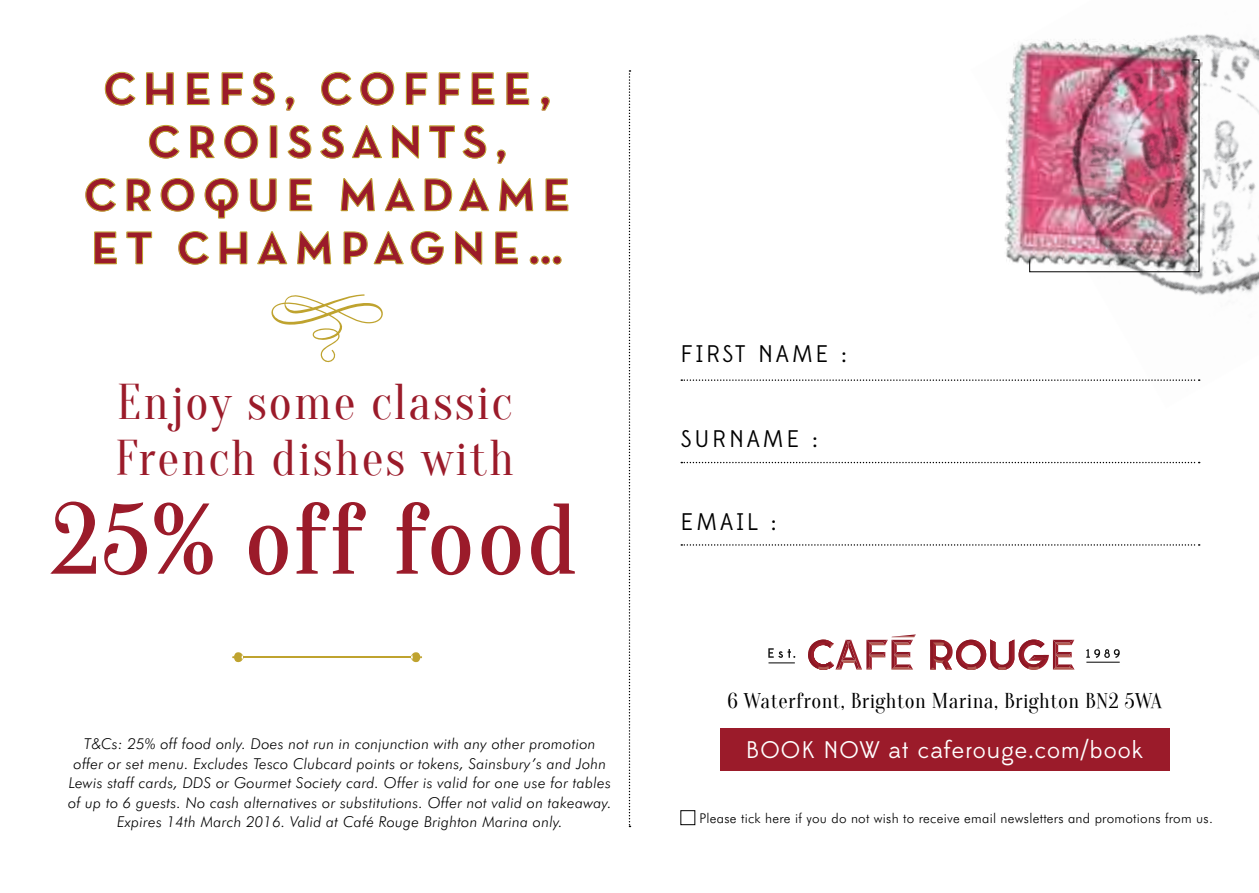
<style>
.page{position:relative;width:1259px;height:893px;background:#fff}
.page>*{position:absolute;margin:0;border:0;box-sizing:border-box;transform-origin:0 0}
.t1{font:98.1px "Oranienbaum";letter-spacing:.04em;color:#9b1b2a}
.t2{font:49.2px/55.5px "Oranienbaum";letter-spacing:.04em;color:#9b1b2a}
.t3{font:46.8px/53.1px "Neutraface Text Bold Alt";letter-spacing:.14em;color:#9b1b2a;text-align:center}
.t4{font:24px "Edmondsans";letter-spacing:.04em;color:#fff}
.t5{font:24px "Edmondsans";letter-spacing:.11em;color:#000}
.t6{font:21px "Oranienbaum";letter-spacing:.02em;color:#000}
.t7{font:italic 300 15px/19.5px "Futura BT";letter-spacing:.02em;color:#000;text-align:center}
.t8{font:300 13.5px "Futura BT";letter-spacing:.02em;color:#000}
</style>
<div class="page">
<svg style="left:271px;top:294px;width:112px;height:69px"></svg>
<hr style="left:243px;top:656px;width:167px;height:2px;background:#bfa32f">
<svg style="left:410px;top:652px;width:12px;height:10px"></svg>
<svg style="left:232px;top:652px;width:12px;height:10px"></svg>
<svg style="left:808px;top:634px;width:108px;height:36px"></svg>
<svg style="left:930px;top:639px;width:144px;height:31px"></svg>
<hr style="left:1086px;top:662px;width:33px;height:1px;background:#000">
<svg style="left:768px;top:648px;width:27px;height:15px"></svg>
<svg style="left:1086px;top:649px;width:33px;height:9px"></svg>
<svg style="left:629px;top:70px;width:1px;height:757px"></svg>
<svg style="left:681px;top:379px;width:289px;height:2px"></svg>
<svg style="left:681px;top:544px;width:518px;height:2px"></svg>
<svg style="left:681px;top:462px;width:518px;height:1px"></svg>
<div style="left:680px;top:810px;width:15px;height:15px;border:1px solid #000"></div>
<svg style="left:50px;top:501px;width:46px;height:73px"></svg>
<svg style="left:104px;top:502px;width:109px;height:74px"></svg>
<svg style="left:249px;top:525px;width:39px;height:51px"></svg>
<svg style="left:296px;top:502px;width:70px;height:72px"></svg>
<svg style="left:396px;top:502px;width:75px;height:74px"></svg>
<svg style="left:481px;top:525px;width:40px;height:51px"></svg>
<svg style="left:531px;top:503px;width:44px;height:73px"></svg>
<svg style="left:105px;top:72px;width:31px;height:34px"></svg>
<svg style="left:146px;top:72px;width:28px;height:33px"></svg>
<svg style="left:186px;top:72px;width:24px;height:33px"></svg>
<svg style="left:221px;top:72px;width:22px;height:33px"></svg>
<svg style="left:251px;top:72px;width:24px;height:34px"></svg>
<svg style="left:285px;top:96px;width:10px;height:15px"></svg>
<svg style="left:321px;top:72px;width:31px;height:34px"></svg>
<svg style="left:360px;top:72px;width:34px;height:34px"></svg>
<svg style="left:405px;top:72px;width:23px;height:33px"></svg>
<svg style="left:438px;top:72px;width:22px;height:33px"></svg>
<svg style="left:471px;top:72px;width:24px;height:33px"></svg>
<svg style="left:506px;top:72px;width:23px;height:33px"></svg>
<svg style="left:541px;top:96px;width:9px;height:15px"></svg>
<svg style="left:149px;top:125px;width:31px;height:34px"></svg>
<svg style="left:190px;top:125px;width:25px;height:33px"></svg>
<svg style="left:224px;top:125px;width:34px;height:34px"></svg>
<div style="left:270px;top:125px;width:7px;height:33px;border:1px solid #bfa32f"></div>
<svg style="left:287px;top:125px;width:25px;height:34px"></svg>
<svg style="left:320px;top:125px;width:24px;height:34px"></svg>
<svg style="left:352px;top:125px;width:30px;height:34px"></svg>
<svg style="left:391px;top:125px;width:28px;height:34px"></svg>
<svg style="left:429px;top:125px;width:26px;height:33px"></svg>
<svg style="left:462px;top:125px;width:24px;height:34px"></svg>
<svg style="left:496px;top:149px;width:10px;height:15px"></svg>
<svg style="left:85px;top:178px;width:31px;height:34px"></svg>
<svg style="left:126px;top:178px;width:25px;height:33px"></svg>
<svg style="left:160px;top:178px;width:35px;height:34px"></svg>
<svg style="left:204px;top:178px;width:35px;height:41px"></svg>
<svg style="left:250px;top:178px;width:27px;height:34px"></svg>
<svg style="left:289px;top:178px;width:23px;height:33px"></svg>
<svg style="left:340px;top:178px;width:35px;height:34px"></svg>
<svg style="left:384px;top:178px;width:31px;height:34px"></svg>
<svg style="left:424px;top:178px;width:28px;height:33px"></svg>
<svg style="left:459px;top:178px;width:31px;height:34px"></svg>
<svg style="left:499px;top:178px;width:34px;height:34px"></svg>
<svg style="left:545px;top:178px;width:23px;height:33px"></svg>
<svg style="left:94px;top:231px;width:23px;height:34px"></svg>
<svg style="left:126px;top:231px;width:26px;height:34px"></svg>
<svg style="left:178px;top:231px;width:31px;height:34px"></svg>
<svg style="left:219px;top:231px;width:29px;height:34px"></svg>
<svg style="left:257px;top:231px;width:31px;height:34px"></svg>
<svg style="left:297px;top:231px;width:35px;height:34px"></svg>
<svg style="left:343px;top:231px;width:61px;height:34px"></svg>
<svg style="left:410px;top:231px;width:34px;height:34px"></svg>
<svg style="left:455px;top:231px;width:27px;height:34px"></svg>
<svg style="left:495px;top:231px;width:23px;height:34px"></svg>
<div style="left:553px;top:256px;width:8px;height:8px;border:1px solid #bfa32f;border-radius:50%"></div>
<div style="left:541px;top:256px;width:9px;height:8px;border:1px solid #bfa32f;border-radius:50%"></div>
<div style="left:530px;top:256px;width:8px;height:8px;border:1px solid #bfa32f;border-radius:50%"></div>
<div style="left:719px;top:728px;width:450px;height:42px;background:#9b1b2a"></div>
<img style="left:970px;top:34px;width:288px;height:347px">
<h3 class="t3" style="left:84px;top:65px;width:488px">CHEFS, COFFEE,<br>CROISSANTS,<br>CROQUE MADAME<br>ET CHAMPAGNE…</h3>
<h2 class="t2" style="left:115px;top:380px;width:401px">Enjoy some classic<br>French dishes with</h2>
<h1 class="t1" style="left:52px;top:502px;width:526px">25% off food</h1>
<p class="t7" style="left:68px;top:735px;width:545px">T&amp;Cs: 25% off food only. Does not run in conjunction with any other promotion offer or set menu. Excludes Tesco Clubcard points or tokens, Sainsbury’s and John Lewis staff cards, DDS or Gourmet Society card. Offer is valid for one use for tables of up to 6 guests. No cash alternatives or substitutions. Offer not valid on takeaway.<br>Expires 14th March 2016. Valid at Café Rouge Brighton Marina only.</p>
<h3 class="t5" style="left:680px;top:343px;width:168px">FIRST NAME :</h3>
<h3 class="t5" style="left:680px;top:428px;width:139px">SURNAME :</h3>
<h3 class="t5" style="left:680px;top:511px;width:98px">EMAIL :</h3>
<h3 class="t6" style="left:727px;top:693px;width:436px">6 Waterfront, Brighton Marina, Brighton BN2 5WA</h3>
<h3 class="t4" style="left:746px;top:739px;width:399px">BOOK NOW at caferouge.com/book</h3>
<p class="t8" style="left:699px;top:813px;width:515px">Please tick here if you do not wish to receive email newsletters and promotions from us.</p>
</div>
